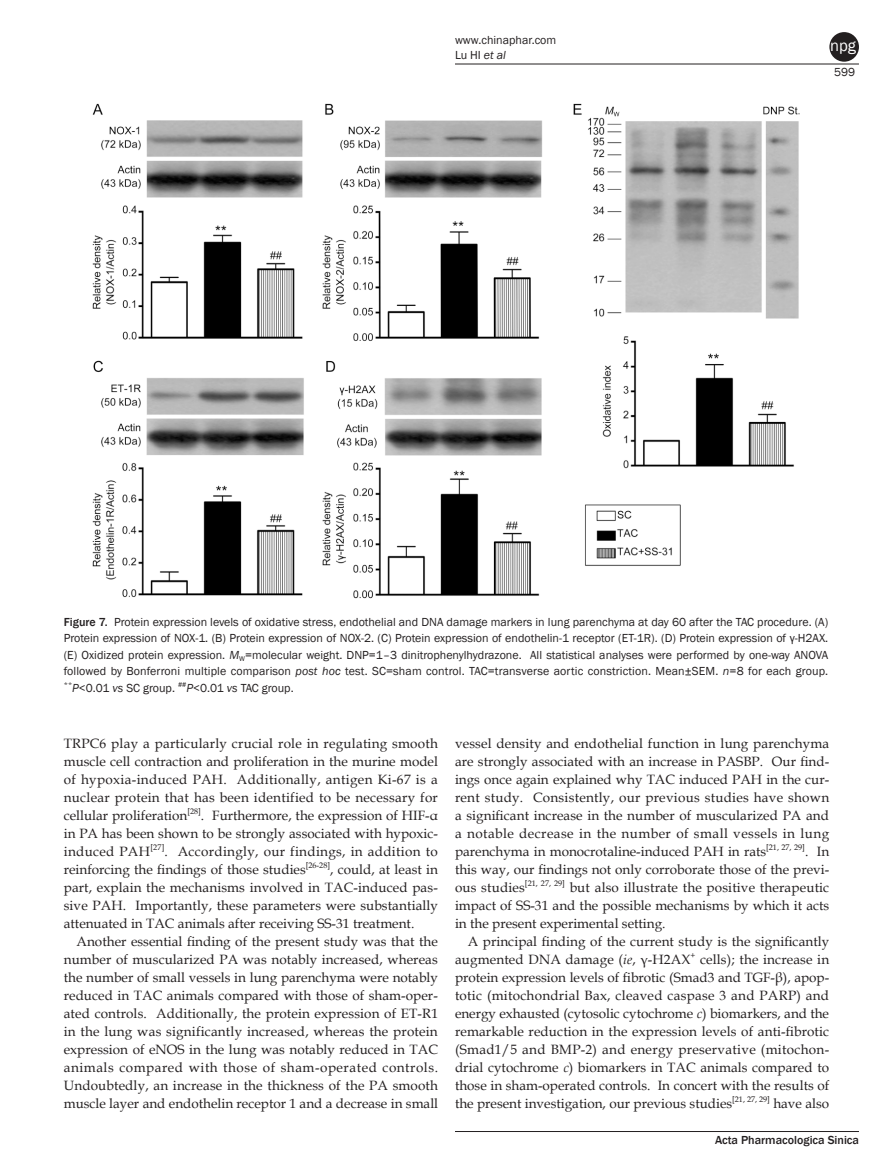
<style>
.page{position:relative;width:893px;height:1170px;background:#fff}
.page>*{position:absolute;margin:0;border:0;box-sizing:border-box;transform-origin:0 0}
.t1{font:16.5px "Franklin Gothic Book 2";color:#fff}
.英文正文{font:13.5px/18px "Book Antiqua 2";color:#231f20;text-align:justify}
.无段头空英文正文{font:13.5px/18px "Book Antiqua 2";color:#231f20;text-align:justify}
.图表注{font:12px/16.5px "Franklin Gothic";letter-spacing:.01em;color:#231f20;text-align:justify}
.t2{font:12px/15px "Franklin Gothic Book 2";color:#231f20}
.t3{font:500 12px "Franklin Gothic";color:#231f20}
.s1{font-family:"Franklin Gothic";font-style:italic}
.s2{font-weight:500}
.s3{font-family:"Franklin Gothic Book 2"}
.s4{font-style:italic}
.s5{font-family:"Book Antiqua"}
.s6{font-family:"Book Antiqua";font-style:italic}
</style>
<div class="page">
<hr style="left:455px;top:64px;width:404px;height:1px;background:#231f20">
<hr style="left:455px;top:1131px;width:404px;height:1px;background:#231f20">
<div style="left:829px;top:32px;width:30px;height:30px;background:#231f20;border-radius:50%"></div>
<img style="left:93px;top:103px;width:707px;height:495px">
<p class="t2" style="left:455px;top:32px;width:103px">www.chinaphar.com<br>Lu HI <span class="s1">et al</span></p>
<p class="t1" style="left:830px;top:35px;width:27px">npg</p>
<p class="t2" style="left:834px;top:65px;width:23px">599</p>
<p class="图表注" style="left:64px;top:613px;width:766px"><span class="s2">Figure 7.</span> Protein expression levels of oxidative stress, endothelial and DNA damage markers in lung parenchyma at day 60 after the TAC procedure. (A)<br>Protein expression of NOX-1. (B) Protein expression of NOX-2. (C) Protein expression of endothelin-1 receptor (ET-1R). (D) Protein expression of γ-H2AX. <span class="s3">(E) Oxidized protein expression.</span> <span class="s4">M</span><sub>W</sub>=molecular weight. DNP=1–3 dinitrophenylhydrazone. All statistical analyses were performed by one-way ANOVA <span class="s3">followed by Bonferroni multiple comparison</span> <span class="s4">post hoc</span> test. SC=sham control. TAC=transverse aortic constriction. Mean±SEM. <span class="s4">n</span><span class="s3">=8 for each group. </span><sup>**</sup><span class="s4">P</span><span class="s3">&lt;0.01</span> <span class="s4">vs</span> <span class="s3">SC group.</span> <sup>##</sup><span class="s4">P</span><span class="s3">&lt;0.01</span> <span class="s4">vs</span> <span class="s3">TAC group.</span></p>
<p class="无段头空英文正文" style="left:64px;top:733px;width:376px">TRPC6 play a particularly crucial role in regulating smooth muscle cell contraction and proliferation in the murine model of hypoxia-induced PAH. Additionally, antigen Ki-67 is a nuclear protein that has been identified to be necessary for cellular proliferation<sup>[28]</sup><span class="s5">. Furthermore, the expression of HIF-α </span>in PA has been shown to be strongly associated with hypoxic&shy;induced PAH<sup>[27]</sup>. Accordingly, our findings, in addition to <span class="s5">reinforcing the findings of those studies</span><sup>[26-28]</sup>, could, at least in part, explain the mechanisms involved in TAC-induced pas&shy;sive PAH. Importantly, these parameters were substantially attenuated in TAC animals after receiving SS-31 treatment.</p>
<p class="英文正文" style="left:64px;top:931px;width:376px;text-indent:13px"><span class="s5">Another essential finding of the present study was that the </span>number of muscularized PA was notably increased, whereas the number of small vessels in lung parenchyma were notably reduced in TAC animals compared with those of sham-oper&shy;ated controls. Additionally, the protein expression of ET-R1 in the lung was significantly increased, whereas the protein expression of eNOS in the lung was notably reduced in TAC animals compared with those of sham-operated controls.<br>Undoubtedly, an increase in the thickness of the PA smooth muscle layer and endothelin receptor 1 and a decrease in small</p>
<p class="英文正文" style="left:455px;top:733px;width:376px">vessel density and endothelial function in lung parenchyma <span class="s5">are strongly associated with an increase in PASBP. Our find&shy;</span>ings once again explained why TAC induced PAH in the cur&shy;rent study. Consistently, our previous studies have shown <span class="s5">a significant increase in the number of muscularized PA and </span>a notable decrease in the number of small vessels in lung parenchyma in monocrotaline-induced PAH in rats<sup>[21,</sup> <sup>27,</sup> <sup>29]</sup>. In <span class="s5">this way, our findings not only corroborate those of the previ&shy;</span>ous studies<sup>[21,</sup> <sup>27,</sup> <sup>29]</sup> but also illustrate the positive therapeutic impact of SS-31 and the possible mechanisms by which it acts in the present experimental setting.</p>
<p class="英文正文" style="left:455px;top:931px;width:376px;text-indent:13px"><span class="s5">A principal finding of the current study is the significantly </span>augmented DNA damage (<span class="s6">ie</span><span class="s5">, γ-H2AX</span><sup>+</sup> cells); the increase in <span class="s5">protein expression levels of fibrotic (Smad3 and TGF-β), apop&shy;</span>totic (mitochondrial Bax, cleaved caspase 3 and PARP) and energy exhausted (cytosolic cytochrome <span class="s6">c</span>) biomarkers, and the <span class="s5">remarkable reduction in the expression levels of anti-fibrotic </span>(Smad1/5 and BMP-2) and energy preservative (mitochon&shy;drial cytochrome <span class="s6">c</span>) biomarkers in TAC animals compared to those in sham-operated controls. In concert with the results of the present investigation, our previous studies<sup>[21,</sup> <sup>27,</sup> <sup>29]</sup> have also</p>
<p class="t3" style="left:715px;top:1132px;width:145px">Acta Pharmacologica Sinica</p>
</div>
